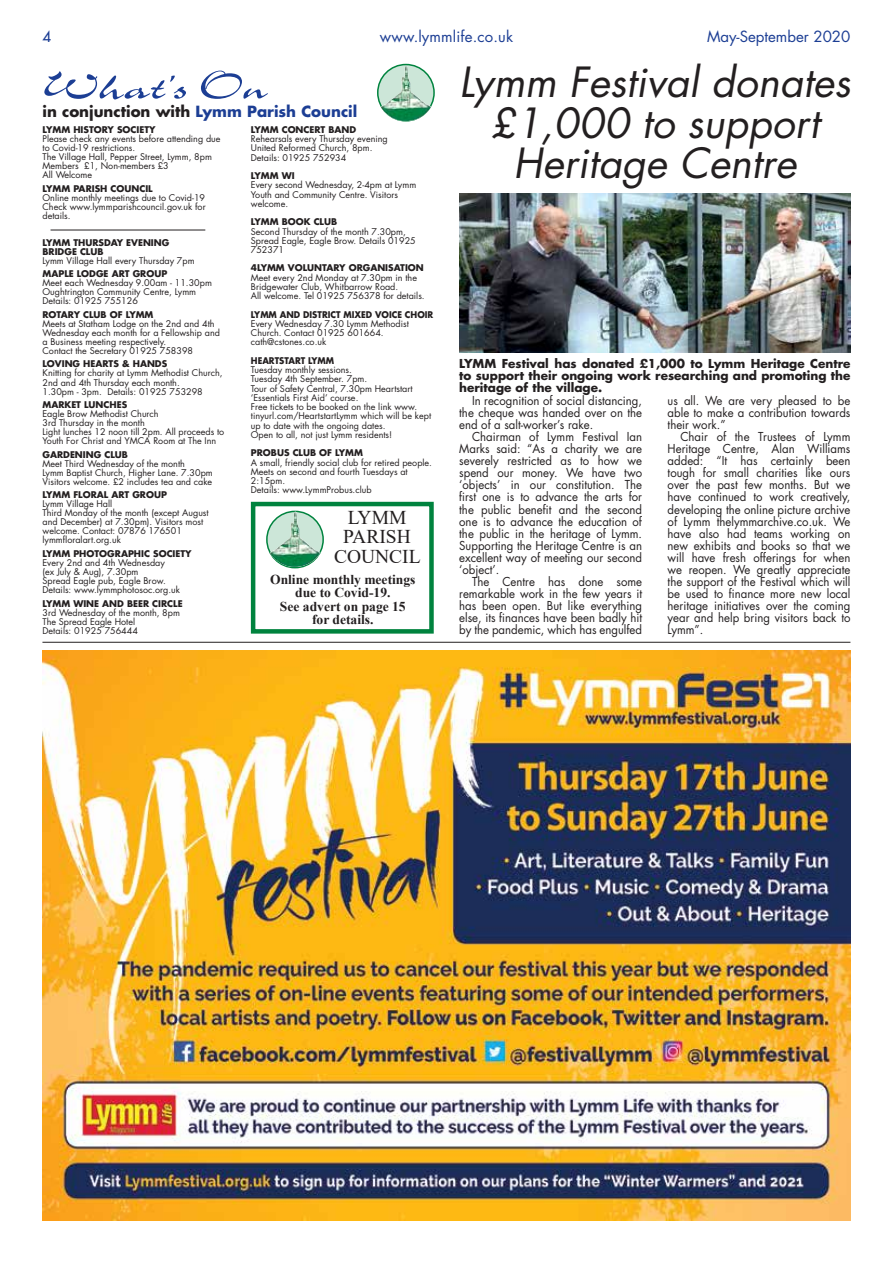
<style>
.page{position:relative;width:893px;height:1263px;background:#fff}
.page>*{position:absolute;margin:0;border:0;box-sizing:border-box;transform-origin:0 0}
.t1{font:45px "Charme Std";color:#1c3e94;scale:1.26 1}
.t2{font:italic 40.5px/40.5px "Futura Std";color:#231f20;text-align:center}
.t3{font:19.5px "Times New Roman";color:#231f20}
.t4{font:15px "Futura Std";color:#1c3e94}
.t5{font:700 15px "Futura Std";color:#231f20}
.t6{font:500 15px "Futura Std";color:#1c3e94}
.t7{font:700 13.5px/13.5px "Times New Roman";color:#231f20;text-align:center}
.t8{font:12px/12px "Futura Std";color:#231f20;text-align:justify;scale:.95 1}
.t9{font:700 12px/12px "Futura Std";color:#231f20;text-align:justify}
.t10{font:9px/9.3px "Futura Std";color:#231f20}
.t11{font:700 9px "Futura Std";color:#231f20}
.t12{font:700 9px "Futura Std";color:#231f20;scale:.94 1}
.s1{color:#1c3e94}
</style>
<div class="page">
<div style="left:377px;top:64px;width:58px;height:58px;border:2px solid #00833e;border-radius:50%"></div>
<img style="left:381px;top:66px;width:50px;height:55px">
<div style="left:266px;top:511px;width:58px;height:57px;border:2px solid #00833e;border-radius:50%"></div>
<img style="left:270px;top:512px;width:50px;height:55px">
<div style="left:251px;top:502px;width:183px;height:132px;border:4px solid #00833e"></div>
<hr style="left:51px;top:230px;width:154px;height:1px;background:#231f20">
<hr style="left:42px;top:642px;width:808px;height:1px;background:#231f20">
<img style="left:459px;top:193px;width:391px;height:160px">
<img style="left:43px;top:651px;width:807px;height:569px">
<h3 class="t6" style="left:43px;top:27px;width:10px">4</h3>
<h3 class="t4" style="left:380px;top:27px;width:135px">www.lymmlife.co.uk</h3>
<h3 class="t4" style="left:707px;top:27px;width:145px">May-September 2020</h3>
<p class="t1" style="left:44px;top:65px;width:180px">What’s On</p>
<p class="t5" style="left:43px;top:101px;width:316px">in conjunction with <span class="s1">Lymm Parish Council</span></p>
<p class="t11" style="left:251px;top:123px;width:107px">LYMM CONCERT BAND</p>
<p class="t10" style="left:251px;top:134px;width:138px">Rehearsals every Thursday evening</p>
<p class="t10" style="left:251px;top:143px;width:123px">United Reformed Church, 8pm.</p>
<p class="t10" style="left:251px;top:153px;width:97px">Details: 01925 752934</p>
<p class="t11" style="left:251px;top:170px;width:45px">LYMM WI</p>
<p class="t10" style="left:251px;top:180px;width:167px">Every second Wednesday, 2-4pm at Lymm<br>Youth and Community Centre. Visitors welcome.</p>
<p class="t11" style="left:251px;top:216px;width:88px">LYMM BOOK CLUB</p>
<p class="t10" style="left:251px;top:227px;width:166px">Second Thursday of the month 7.30pm,<br>Spread Eagle, Eagle Brow. Details 01925<br>752371</p>
<p class="t11" style="left:251px;top:262px;width:174px">4LYMM VOLUNTARY ORGANISATION</p>
<p class="t10" style="left:251px;top:273px;width:168px">Meet every 2nd Monday at 7.30pm in the<br>Bridgewater Club, Whitbarrow Road.</p>
<p class="t10" style="left:251px;top:291px;width:175px">All welcome. Tel 01925 756378 for details.</p>
<p class="t12" style="left:251px;top:308px;width:196px">LYMM AND DISTRICT MIXED VOICE CHOIR</p>
<p class="t10" style="left:251px;top:319px;width:159px">Every Wednesday 7.30 Lymm Methodist<br>Church. Contact 01925 601664.</p>
<p class="t10" style="left:251px;top:338px;width:77px">cath@cstones.co.uk</p>
<p class="t12" style="left:251px;top:355px;width:90px">HEARTSTART LYMM</p>
<p class="t10" style="left:251px;top:365px;width:103px">Tuesday monthly sessions.</p>
<p class="t10" style="left:251px;top:374px;width:118px">Tuesday 4th September. 7pm.</p>
<p class="t10" style="left:251px;top:384px;width:163px">Tour of Safety Central, 7.30pm Heartstart ‘Essentials First Aid’ course.</p>
<p class="t10" style="left:251px;top:402px;width:182px">Free tickets to be booked on the link www. tinyurl.com/HeartstartLymm which will be kept up to date with the ongoing dates.</p>
<p class="t10" style="left:251px;top:430px;width:143px">Open to all, not just Lymm residents!</p>
<p class="t11" style="left:251px;top:447px;width:114px">PROBUS CLUB OF LYMM</p>
<p class="t10" style="left:251px;top:458px;width:183px">A small, friendly social club for retired people.</p>
<p class="t10" style="left:251px;top:467px;width:158px">Meets on second and fourth Tuesdays at<br>2:15pm.</p>
<p class="t10" style="left:251px;top:485px;width:122px">Details: www.LymmProbus.club</p>
<p class="t3" style="left:348px;top:503px;width:60px">LYMM</p>
<p class="t3" style="left:343px;top:523px;width:69px">PARISH</p>
<p class="t3" style="left:334px;top:542px;width:88px">COUNCIL</p>
<p class="t7" style="left:270px;top:572px;width:147px">Online monthly meetings due to Covid-19.</p>
<p class="t7" style="left:280px;top:599px;width:127px">See advert on page 15</p>
<p class="t7" style="left:312px;top:613px;width:63px">for details.</p>
<p class="t11" style="left:43px;top:123px;width:115px">LYMM HISTORY SOCIETY</p>
<p class="t10" style="left:43px;top:134px;width:179px">Please check any events before attending due to Covid-19 restrictions.</p>
<p class="t10" style="left:43px;top:152px;width:171px">The Village Hall, Pepper Street, Lymm, 8pm</p>
<p class="t10" style="left:43px;top:161px;width:128px">Members £1, Non-members £3</p>
<p class="t10" style="left:43px;top:170px;width:51px">All Welcome</p>
<p class="t11" style="left:43px;top:182px;width:112px">LYMM PARISH COUNCIL</p>
<p class="t10" style="left:43px;top:193px;width:164px">Online monthly meetings due to Covid-19</p>
<p class="t10" style="left:43px;top:202px;width:165px">Check www.lymmparishcouncil.gov.uk for details.</p>
<p class="t11" style="left:43px;top:236px;width:128px">LYMM THURSDAY EVENING</p>
<p class="t11" style="left:43px;top:245px;width:63px">BRIDGE CLUB</p>
<p class="t10" style="left:43px;top:256px;width:154px">Lymm Village Hall every Thursday 7pm</p>
<p class="t11" style="left:43px;top:268px;width:126px">MAPLE LODGE ART GROUP</p>
<p class="t10" style="left:43px;top:278px;width:171px">Meet each Wednesday 9.00am - 11.30pm</p>
<p class="t10" style="left:43px;top:287px;width:155px">Oughtrington Community Centre, Lymm</p>
<p class="t10" style="left:43px;top:296px;width:97px">Details: 01925 755126</p>
<p class="t11" style="left:43px;top:308px;width:112px">ROTARY CLUB OF LYMM</p>
<p class="t10" style="left:43px;top:319px;width:179px">Meets at Statham Lodge on the 2nd and 4th<br>Wednesday each month for a Fellowship and a Business meeting respectively.</p>
<p class="t10" style="left:43px;top:346px;width:152px">Contact the Secretary 01925 758398</p>
<p class="t11" style="left:43px;top:358px;width:126px">LOVING HEARTS &amp; HANDS</p>
<p class="t10" style="left:43px;top:369px;width:181px">Knitting for charity at Lymm Methodist Church,</p>
<p class="t10" style="left:43px;top:378px;width:139px">2nd and 4th Thursday each month.</p>
<p class="t10" style="left:43px;top:387px;width:162px">1.30pm - 3pm. Details: 01925 753298</p>
<p class="t11" style="left:43px;top:399px;width:86px">MARKET LUNCHES</p>
<p class="t10" style="left:43px;top:409px;width:118px">Eagle Brow Methodist Church</p>
<p class="t10" style="left:43px;top:418px;width:104px">3rd Thursday in the month</p>
<p class="t10" style="left:43px;top:427px;width:183px">Light lunches 12 noon till 2pm. All proceeds to<br>Youth For Christ and YMCA Room at The Inn</p>
<p class="t11" style="left:43px;top:448px;width:87px">GARDENING CLUB</p>
<p class="t10" style="left:43px;top:459px;width:144px">Meet Third Wednesday of the month</p>
<p class="t10" style="left:43px;top:468px;width:172px">Lymm Baptist Church, Higher Lane. 7.30pm</p>
<p class="t10" style="left:43px;top:477px;width:171px">Visitors welcome. £2 includes tea and cake</p>
<p class="t11" style="left:43px;top:489px;width:126px">LYMM FLORAL ART GROUP</p>
<p class="t10" style="left:43px;top:499px;width:71px">Lymm Village Hall</p>
<p class="t10" style="left:43px;top:509px;width:168px">Third Monday of the month (except August and December) at 7.30pm). Visitors most welcome. Contact: 07876 176501</p>
<p class="t10" style="left:43px;top:535px;width:80px">lymmfloralart.org.uk</p>
<p class="t11" style="left:43px;top:548px;width:151px">LYMM PHOTOGRAPHIC SOCIETY</p>
<p class="t10" style="left:43px;top:558px;width:124px">Every 2nd and 4th Wednesday</p>
<p class="t10" style="left:43px;top:567px;width:98px">(ex July &amp; Aug), 7.30pm</p>
<p class="t10" style="left:43px;top:576px;width:125px">Spread Eagle pub, Eagle Brow.</p>
<p class="t10" style="left:43px;top:585px;width:139px">Details: www.lymmphotosoc.org.uk</p>
<p class="t11" style="left:43px;top:597px;width:142px">LYMM WINE AND BEER CIRCLE</p>
<p class="t10" style="left:43px;top:608px;width:139px">3rd Wednesday of the month, 8pm</p>
<p class="t10" style="left:43px;top:617px;width:94px">The Spread Eagle Hotel</p>
<p class="t10" style="left:43px;top:626px;width:97px">Details: 01925 756444</p>
<p class="t2" style="left:459px;top:63px;width:393px">Lymm Festival donates £1,000 to support<br>Heritage Centre</p>
<p class="t9" style="left:459px;top:357px;width:393px">LYMM Festival has donated £1,000 to Lymm Heritage Centre to support their ongoing work researching and promoting the heritage of the village.</p>
<p class="t8" style="left:459px;top:395px;width:194px;text-indent:13px">In recognition of social distancing, the cheque was handed over on the end of a salt-worker’s rake.</p>
<p class="t8" style="left:459px;top:431px;width:194px;text-indent:13px">Chairman of Lymm Festival Ian Marks said: “As a charity we are severely restricted as to how we spend our money. We have two ‘objects’ in our constitution. The first one is to advance the arts for the public benefit and the second one is to advance the education of the public in the heritage of Lymm.<br>Supporting the Heritage Centre is an excellent way of meeting our second ‘object’.</p>
<p class="t8" style="left:459px;top:575px;width:194px;text-indent:13px">The Centre has done some remarkable work in the few years it has been open. But like everything else, its finances have been badly hit by the pandemic, which has engulfed</p>
<p class="t8" style="left:668px;top:395px;width:194px">us all. We are very pleased to be able to make a contribution towards their work.”</p>
<p class="t8" style="left:668px;top:431px;width:194px;text-indent:13px">Chair of the Trustees of Lymm Heritage Centre, Alan Williams added: “It has certainly been tough for small charities like ours over the past few months. But we have continued to work creatively, developing the online picture archive of Lymm thelymmarchive.co.uk. We have also had teams working on new exhibits and books so that we will have fresh offerings for when we reopen. We greatly appreciate the support of the Festival which will be used to finance more new local heritage initiatives over the coming year and help bring visitors back to Lymm”.</p>
</div>
